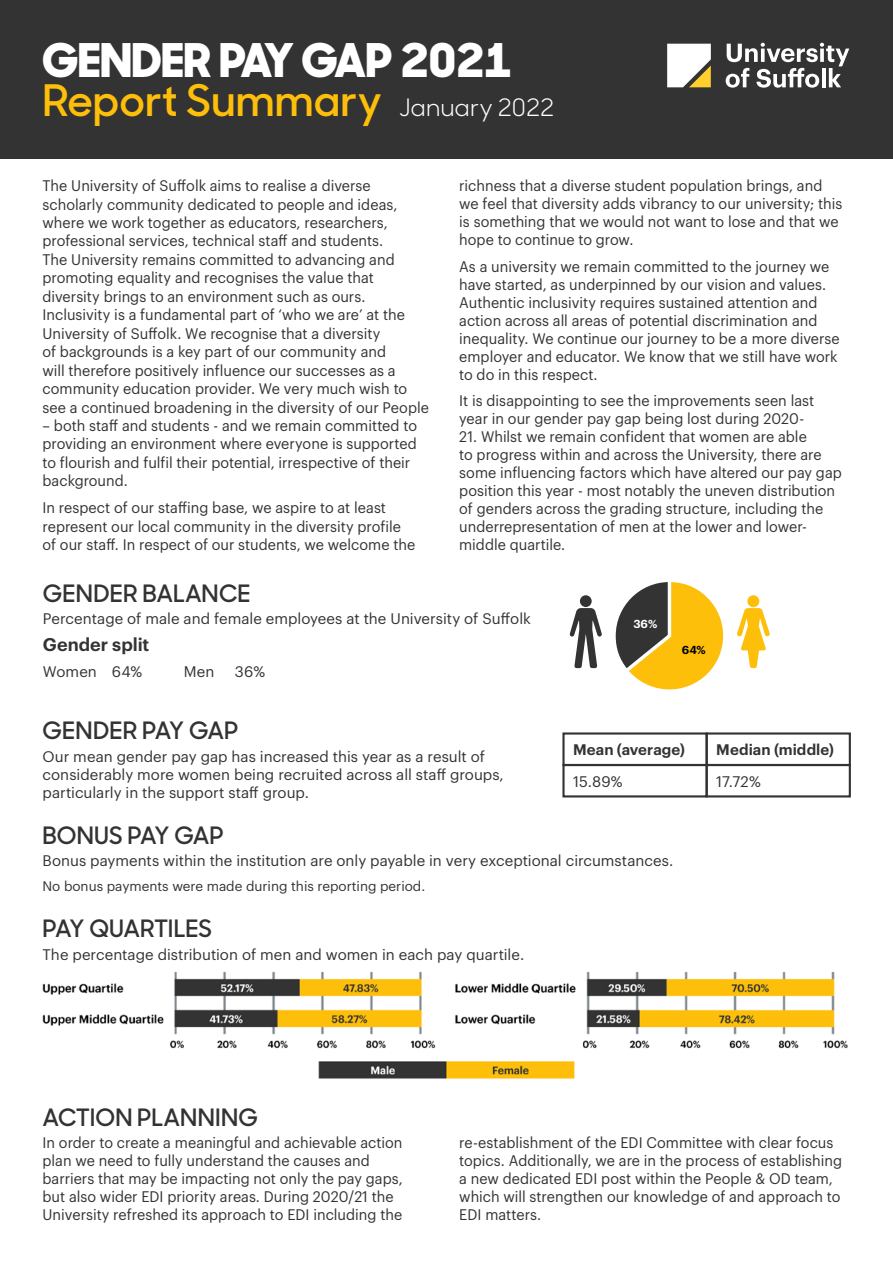
<style>
.page{position:relative;width:893px;height:1263px;background:#fff}
.page>*{position:absolute;margin:0;border:0;box-sizing:border-box;transform-origin:0 0}
.t1{font:800 46.5px "Sharp Sans No 1";color:#fff}
.t2{font:600 43.5px "Sharp Sans No 1";color:#febf0b}
.Heading_2{font:600 24px "Sharp Sans No 1";color:#333}
.Body_Text{font:600 24px "Sharp Sans No 1";color:#333}
.Body_Text-2{font:600 18px "Graphik";color:#333}
.Body_Text-3{font:15px/18px "Graphik";color:#333;scale:.96 1}
.Body_Text-4{font:15px/18px "Graphik";color:#333}
.Body_Text-5{font:600 15px "Graphik";letter-spacing:.005em;color:#333}
.t3{font:13.5px "Graphik";color:#333}
.t4{font:600 11.4px "Graphik";color:#fff}
.t5{font:600 11.4px "Graphik";color:#000}
.s1{font-weight:400;font-size:24px;color:#fff}
</style>
<div class="page">
<div style="left:0;top:0;width:893px;height:159px;background:#333"></div>
<svg style="left:667px;top:44px;width:44px;height:43px;background:#ede7d4"></svg>
<svg style="left:726px;top:43px;width:123px;height:45px"></svg>
<div style="left:562px;top:732px;width:146px;height:34px;border:2px solid #333"></div>
<div style="left:562px;top:764px;width:146px;height:33px;border:2px solid #333"></div>
<div style="left:706px;top:732px;width:145px;height:34px;border:2px solid #333"></div>
<div style="left:706px;top:764px;width:145px;height:33px;border:2px solid #333"></div>
<img style="left:43px;top:971px;width:805px;height:108px">
<svg style="left:615px;top:582px;width:155px;height:108px"></svg>
<div style="left:747px;top:595px;width:12px;height:12px;background:#febf0b;border-radius:50%"></div>
<svg style="left:570px;top:608px;width:32px;height:60px"></svg>
<div style="left:580px;top:595px;width:12px;height:12px;background:#333;border-radius:50%"></div>
<h1 class="t1" style="left:43px;top:26px;width:471px">GENDER PAY GAP 2021</h1>
<h1 class="t2" style="left:43px;top:67px;width:513px">Report Summary <span class="s1">January 2022</span></h1>
<p class="Body_Text-3" style="left:43px;top:175px;width:404px;line-height:18.5px">The University of Suffolk aims to realise a diverse scholarly community dedicated to people and ideas, where we work together as educators, researchers, professional services, technical staff and students.<br>The University remains committed to advancing and promoting equality and recognises the value that diversity brings to an environment such as ours.<br>Inclusivity is a fundamental part of ‘who we are’ at the University of Suffolk. We recognise that a diversity<br>of backgrounds is a key part of our community and<br>will therefore positively influence our successes as a community education provider. We very much wish to see a continued broadening in the diversity of our People</p>
<p class="Body_Text-3" style="left:43px;top:415px;width:392px;line-height:18.5px">– both staff and students - and we remain committed to providing an environment where everyone is supported to flourish and fulfil their potential, irrespective of their background.</p>
<p class="Body_Text-3" style="left:43px;top:497px;width:390px;line-height:18.5px">In respect of our staffing base, we aspire to at least represent our local community in the diversity profile of our staff. In respect of our students, we welcome the</p>
<p class="Body_Text-3" style="left:459px;top:175px;width:401px">richness that a diverse student population brings, and we feel that diversity adds vibrancy to our university; this is something that we would not want to lose and that we hope to continue to grow.</p>
<p class="Body_Text-3" style="left:459px;top:256px;width:398px">As a university we remain committed to the journey we have started, as underpinned by our vision and values.<br>Authentic inclusivity requires sustained attention and action across all areas of potential discrimination and inequality. We continue our journey to be a more diverse employer and educator. We know that we still have work to do in this respect.</p>
<p class="Body_Text-3" style="left:459px;top:390px;width:371px">It is disappointing to see the improvements seen last year in our gender pay gap being lost during 2020-</p>
<p class="Body_Text-3" style="left:459px;top:426px;width:400px">21. Whilst we remain confident that women are able<br>to progress within and across the University, there are some influencing factors which have altered our pay gap position this year - most notably the uneven distribution of genders across the grading structure, including the underrepresentation of men at the lower and lower&shy;middle quartile.</p>
<h2 class="Heading_2" style="left:43px;top:575px;width:209px">GENDER BALANCE</h2>
<p class="Body_Text-4" style="left:43px;top:608px;width:489px">Percentage of male and female employees at the University of Suffolk</p>
<p class="Body_Text-2" style="left:43px;top:630px;width:108px">Gender split</p>
<p class="Body_Text-4" style="left:43px;top:662px;width:101px">Women 64%</p>
<p class="Body_Text-4" style="left:184px;top:662px;width:32px">Men</p>
<p class="Body_Text-4" style="left:235px;top:662px;width:32px">36%</p>
<p class="t4" style="left:633px;top:615px;width:25px">36%</p>
<p class="t5" style="left:682px;top:641px;width:25px">64%</p>
<h2 class="Heading_2" style="left:43px;top:712px;width:197px">GENDER PAY GAP</h2>
<p class="Body_Text-4" style="left:43px;top:746px;width:463px">Our mean gender pay gap has increased this year as a result of considerably more women being recruited across all staff groups, particularly in the support staff group.</p>
<p class="Body_Text-5" style="left:573px;top:738px;width:114px">Mean (average)</p>
<p class="Body_Text-4" style="left:573px;top:771px;width:51px">15.89%</p>
<h2 class="Heading_2" style="left:43px;top:817px;width:183px">BONUS PAY GAP</h2>
<p class="Body_Text-4" style="left:43px;top:850px;width:632px">Bonus payments within the institution are only payable in very exceptional circumstances.</p>
<p class="t3" style="left:43px;top:876px;width:384px">No bonus payments were made during this reporting period.</p>
<h2 class="Heading_2" style="left:43px;top:910px;width:171px">PAY QUARTILES</h2>
<p class="Body_Text-4" style="left:43px;top:944px;width:483px">The percentage distribution of men and women in each pay quartile.</p>
<p class="Body_Text-5" style="left:716px;top:738px;width:119px">Median (middle)</p>
<p class="Body_Text-4" style="left:716px;top:771px;width:46px">17.72%</p>
<p class="Body_Text" style="left:43px;top:1098px;width:217px">ACTION PLANNING</p>
<p class="Body_Text-3" style="left:43px;top:1132px;width:377px">In order to create a meaningful and achievable action plan we need to fully understand the causes and barriers that may be impacting not only the pay gaps, but also wider EDI priority areas. During 2020/21 the University refreshed its approach to EDI including the</p>
<p class="Body_Text-3" style="left:459px;top:1132px;width:400px">re-establishment of the EDI Committee with clear focus topics. Additionally, we are in the process of establishing a new dedicated EDI post within the People &amp; OD team, which will strengthen our knowledge of and approach to EDI matters.</p>
</div>
